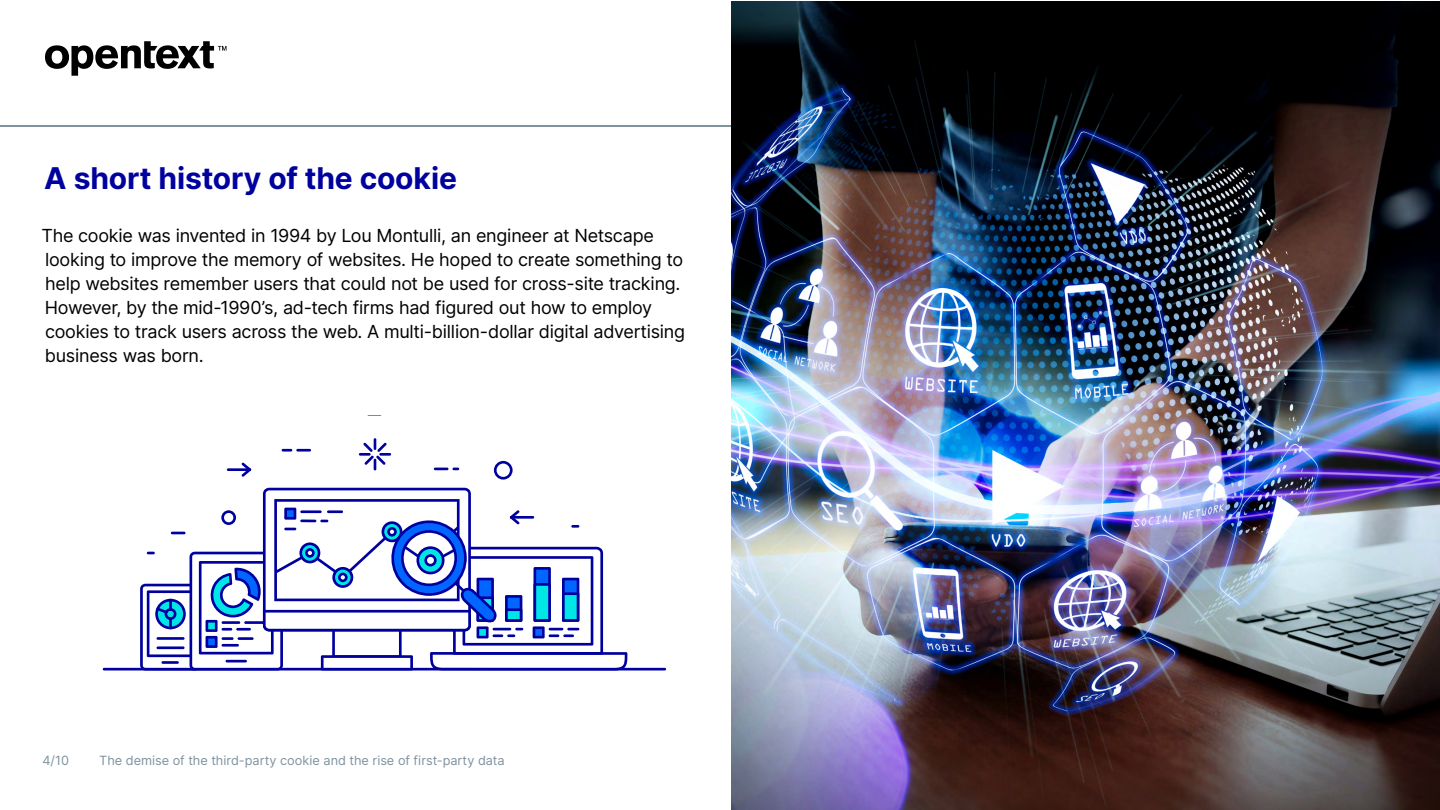
<style>
.page{position:relative;width:1440px;height:810px;background:#fff}
.page>*{position:absolute;margin:0;border:0;box-sizing:border-box;transform-origin:0 0}
.t1{font:700 30px "Inter";letter-spacing:-.005em;color:#00009f}
.Body{font:18px/24px "Inter";letter-spacing:-.015em;color:#000}
.t2{font:12.75px "Inter";letter-spacing:-.005em;color:#7e929f}
</style>
<div class="page">
<svg style="left:45px;top:41px;width:181px;height:35px"></svg>
<hr style="left:0;top:125px;width:1440px;height:2px;background:#7e929f">
<img style="left:731px;top:2px;width:709px;height:808px">
<hr style="left:103px;top:668px;width:563px;height:2px;background:#00009f">
<hr style="left:227px;top:468px;width:24px;height:3px;background:#00009f">
<svg style="left:241px;top:462px;width:10px;height:15px"></svg>
<svg style="left:359px;top:438px;width:32px;height:32px"></svg>
<svg style="left:494px;top:461px;width:19px;height:19px"></svg>
<svg style="left:140px;top:488px;width:487px;height:180px"></svg>
<hr style="left:296px;top:449px;width:15px;height:3px;background:#00009f">
<svg style="left:282px;top:449px;width:10px;height:3px"></svg>
<svg style="left:434px;top:468px;width:25px;height:2px"></svg>
<h3 class="t1" style="left:44px;top:156px;width:414px">A short history of the cookie</h3>
<p class="Body" style="left:42px;top:224px;width:645px">The cookie was invented in 1994 by Lou Montulli, an engineer at Netscape looking to improve the memory of websites. He hoped to create something to help websites remember users that could not be used for cross-site tracking.<br>However, by the mid-1990’s, ad-tech firms had figured out how to employ cookies to track users across the web. A multi-billion-dollar digital advertising business was born.</p>
<p class="t2" style="left:42px;top:751px;width:28px">4/10</p>
<p class="t2" style="left:99px;top:751px;width:407px">The demise of the third-party cookie and the rise of first-party data</p>
</div>
